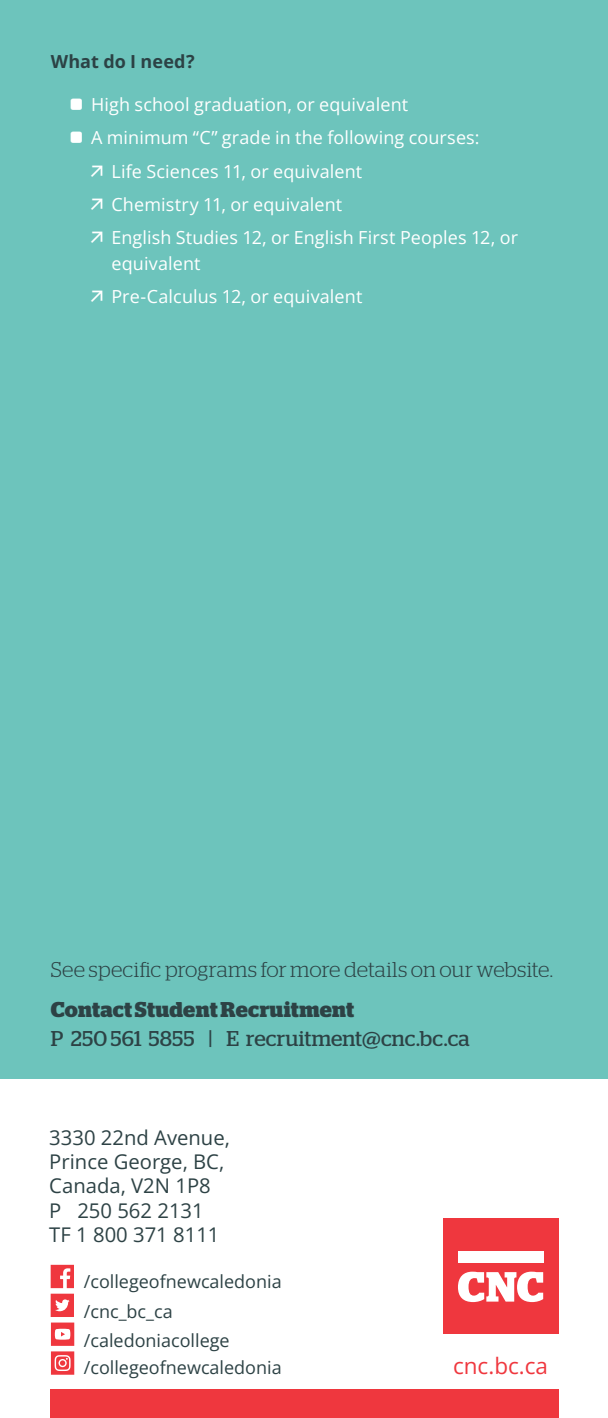
<style>
.page{position:relative;width:608px;height:1418px;background:#fff}
.page>*{position:absolute;margin:0;border:0;box-sizing:border-box;transform-origin:0 0}
.t1{font:22.5px "Open Sans";color:#ef373e}
.t2{font:300 21.38px "Stag";letter-spacing:.005em;color:#2d4245}
.t3{font:21.38px "Stag";letter-spacing:.01em;color:#2d4245}
.t4{font:700 21.38px "Stag";letter-spacing:.01em;color:#2d4245}
.t5{font:20.25px/24.3px "Open Sans";color:#2d4245}
.t6{font:18px/33.1px "Open Sans";letter-spacing:.005em;color:#fff}
.t7{font:18px/28.6px "Open Sans";color:#2d4245}
.t8{font:700 18px "Open Sans";letter-spacing:.005em;color:#2c4245}
</style>
<div class="page">
<div style="left:50px;top:1389px;width:508px;height:29px;background:#ef373e"></div>
<svg style="left:51px;top:1351px;width:23px;height:23px"></svg>
<svg style="left:51px;top:1264px;width:23px;height:81px"></svg>
<div style="left:442px;top:1218px;width:116px;height:116px;background:#ef373e"></div>
<svg style="left:458px;top:1271px;width:85px;height:31px"></svg>
<div style="left:458px;top:1250px;width:85px;height:12px;background:#fff"></div>
<div style="left:0;top:0;width:608px;height:1078px;background:#6dc4bc"></div>
<p class="t8" style="left:51px;top:49px;width:145px">What do I need?</p>
<p class="t6" style="left:91px;top:88px;width:318px">High school graduation, or equivalent</p>
<p class="t6" style="left:91px;top:121px;width:390px">A minimum “C” grade in the following courses:</p>
<p class="t6" style="left:111px;top:154px;width:252px">Life Sciences 11, or equivalent</p>
<p class="t6" style="left:111px;top:187px;width:232px">Chemistry 11, or equivalent</p>
<p class="t6" style="left:111px;top:220px;width:408px">English Studies 12, or English First Peoples 12, or</p>
<p class="t6" style="left:111px;top:246px;width:252px">equivalent<br>Pre-Calculus 12, or equivalent</p>
<p class="t2" style="left:51px;top:957px;width:503px">See specific programs for more details on our website.</p>
<p class="t4" style="left:51px;top:996px;width:304px">Contact Student Recruitment</p>
<p class="t3" style="left:51px;top:1026px;width:420px">P 250 561 5855 | E recruitment@cnc.bc.ca</p>
<p class="t5" style="left:49px;top:1124px;width:182px">3330 22nd Avenue,<br>Prince George, BC,<br>Canada, V2N 1P8<br>P 250 562 2131<br>TF 1 800 371 8111</p>
<p class="t7" style="left:84px;top:1266px;width:199px">/collegeofnewcaledonia /cnc_bc_ca /caledoniacollege /collegeofnewcaledonia</p>
<p class="t1" style="left:453px;top:1350px;width:96px">cnc.bc.ca</p>
</div>
